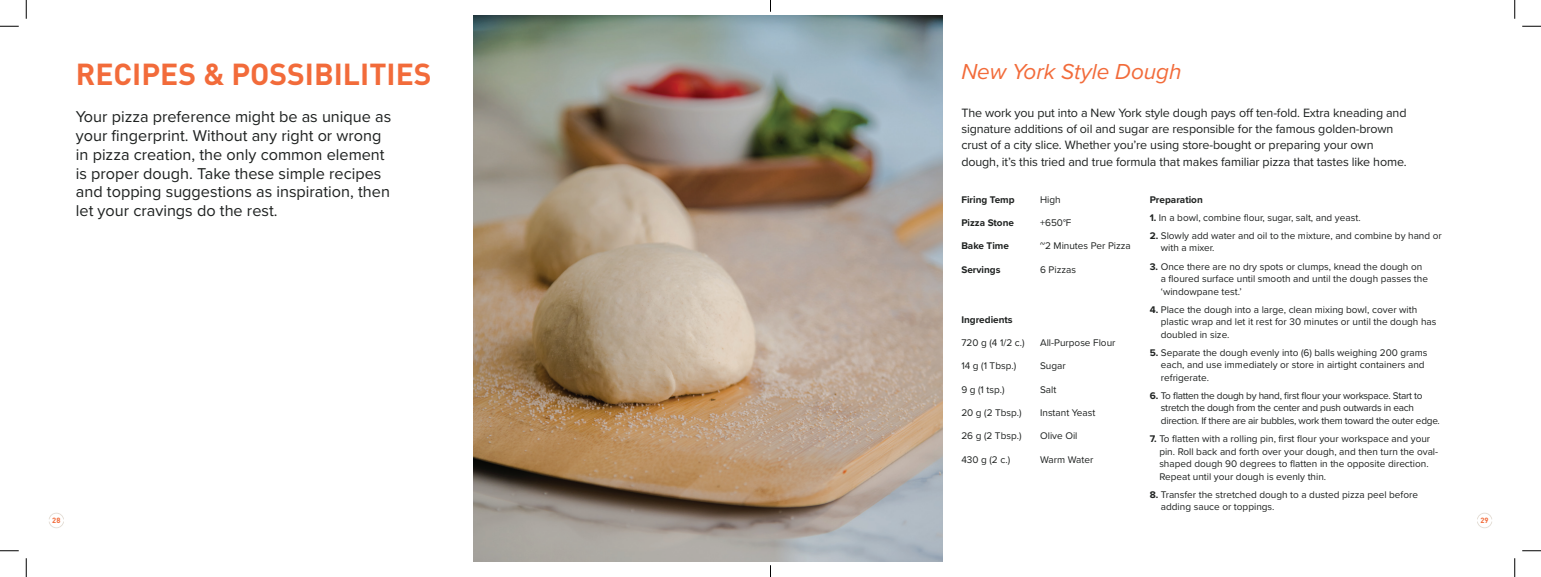
<style>
.page{position:relative;width:1541px;height:577px;background:#fff}
.page>*{position:absolute;margin:0;border:0;box-sizing:border-box;transform-origin:0 0}
.t1{font:700 30px "DINOT";color:#f26b3a}
.t2{font:italic 22.5px "Proxima Nova";color:#f26b3a}
.t3{font:16.25px/18.8px "Proxima Nova";color:#1e2120}
.t4{font:12.5px/16.2px "Proxima Nova";letter-spacing:-.01em;color:#1e2120}
.t5{font:10px/12.5px "Proxima Nova";color:#1e2120}
.t6{font:10px/12.5px "Proxima Nova";letter-spacing:-.025em;color:#1e2120}
.t7{font:700 10px "Proxima Nova";color:#1e2120}
.t8{font:700 7.5px "DINOT";color:#f26b3a}
.s1{font-weight:700}
</style>
<div class="page">
<svg style="left:1477px;top:513px;width:15px;height:15px"></svg>
<svg style="left:49px;top:513px;width:15px;height:15px"></svg>
<img style="left:473px;top:15px;width:469px;height:547px">
<svg style="left:0;top:25px;width:19px;height:2px"></svg>
<svg style="left:1522px;top:25px;width:19px;height:2px"></svg>
<svg style="left:0;top:550px;width:19px;height:1px"></svg>
<svg style="left:1522px;top:550px;width:19px;height:1px"></svg>
<svg style="left:25px;top:0;width:2px;height:19px"></svg>
<svg style="left:25px;top:558px;width:2px;height:19px"></svg>
<svg style="left:1514px;top:0;width:1px;height:19px"></svg>
<svg style="left:1514px;top:558px;width:1px;height:19px"></svg>
<h1 class="t1" style="left:76px;top:50px;width:357px">RECIPES &amp; POSSIBILITIES</h1>
<p class="t3" style="left:76px;top:107px;width:317px">Your pizza preference might be as unique as your fingerprint. Without any right or wrong in pizza creation, the only common element is proper dough. Take these simple recipes and topping suggestions as inspiration, then let your cravings do the rest.</p>
<h2 class="t2" style="left:961px;top:55px;width:222px">New York Style Dough</h2>
<p class="t4" style="left:961px;top:104px;width:447px">The work you put into a New York style dough pays off ten-fold. Extra kneading and signature additions of oil and sugar are responsible for the famous golden-brown crust of a city slice. Whether you’re using store-bought or preparing your own dough, it’s this tried and true formula that makes familiar pizza that tastes like home.</p>
<p class="t7" style="left:961px;top:192px;width:55px">Firing Temp</p>
<p class="t5" style="left:1040px;top:193px;width:22px">High</p>
<p class="t7" style="left:961px;top:215px;width:54px">Pizza Stone</p>
<p class="t5" style="left:1040px;top:216px;width:33px">+650°F</p>
<p class="t7" style="left:961px;top:238px;width:49px">Bake Time</p>
<p class="t5" style="left:1040px;top:239px;width:92px">~2 Minutes Per Pizza</p>
<p class="t7" style="left:961px;top:262px;width:41px">Servings</p>
<p class="t5" style="left:1040px;top:263px;width:37px">6 Pizzas</p>
<p class="t7" style="left:1149px;top:192px;width:55px">Preparation</p>
<p class="t5" style="left:1149px;top:211px;width:212px"><span class="s1">1.</span> In a bowl, combine flour, sugar, salt, and yeast.</p>
<p class="t5" style="left:1161px;top:229px;width:282px;text-indent:-11px"><span class="s1">2.</span> Slowly add water and oil to the mixture, and combine by hand or with a mixer.</p>
<p class="t5" style="left:1160px;top:259px;width:269px;text-indent:-11px"><span class="s1">3.</span> Once there are no dry spots or clumps, knead the dough on a floured surface until smooth and until the dough passes the ‘windowpane test.’</p>
<p class="t5" style="left:1161px;top:303px;width:277px;text-indent:-11px"><span class="s1">4.</span> Place the dough into a large, clean mixing bowl, cover with plastic wrap and let it rest for 30 minutes or until the dough has doubled in size.</p>
<p class="t5" style="left:1161px;top:346px;width:268px;text-indent:-11px"><span class="s1">5.</span> Separate the dough evenly into (6) balls weighing 200 grams each, and use immediately or store in airtight containers and refrigerate.</p>
<p class="t6" style="left:1161px;top:389px;width:280px;text-indent:-11px"><span class="s1">6.</span> To flatten the dough by hand, first flour your workspace. Start to stretch the dough from the center and push outwards in each direction. If there are air bubbles, work them toward the outer edge.</p>
<p class="t5" style="left:1159px;top:432px;width:280px;text-indent:-10px"><span class="s1">7.</span> To flatten with a rolling pin, first flour your workspace and your pin. Roll back and forth over your dough, and then turn the oval&shy;shaped dough 90 degrees to flatten in the opposite direction.<br>Repeat until your dough is evenly thin.</p>
<p class="t5" style="left:1161px;top:488px;width:259px;text-indent:-11px"><span class="s1">8.</span> Transfer the stretched dough to a dusted pizza peel before adding sauce or toppings.</p>
<p class="t7" style="left:961px;top:312px;width:53px">Ingredients</p>
<p class="t5" style="left:961px;top:336px;width:65px">720 g (4 1/2 c.)</p>
<p class="t5" style="left:1040px;top:336px;width:77px">All-Purpose Flour</p>
<p class="t5" style="left:961px;top:359px;width:56px">14 g (1 Tbsp.)</p>
<p class="t5" style="left:1040px;top:359px;width:27px">Sugar</p>
<p class="t5" style="left:961px;top:383px;width:45px">9 g (1 tsp.)</p>
<p class="t5" style="left:1040px;top:383px;width:18px">Salt</p>
<p class="t5" style="left:961px;top:406px;width:62px">20 g (2 Tbsp.)</p>
<p class="t5" style="left:1040px;top:406px;width:57px">Instant Yeast</p>
<p class="t5" style="left:961px;top:429px;width:62px">26 g (2 Tbsp.)</p>
<p class="t5" style="left:1040px;top:429px;width:39px">Olive Oil</p>
<p class="t5" style="left:961px;top:453px;width:50px">430 g (2 c.)</p>
<p class="t5" style="left:1040px;top:453px;width:55px">Warm Water</p>
<p class="t8" style="left:52px;top:514px;width:10px">28</p>
<p class="t8" style="left:1480px;top:514px;width:10px">29</p>
</div>
